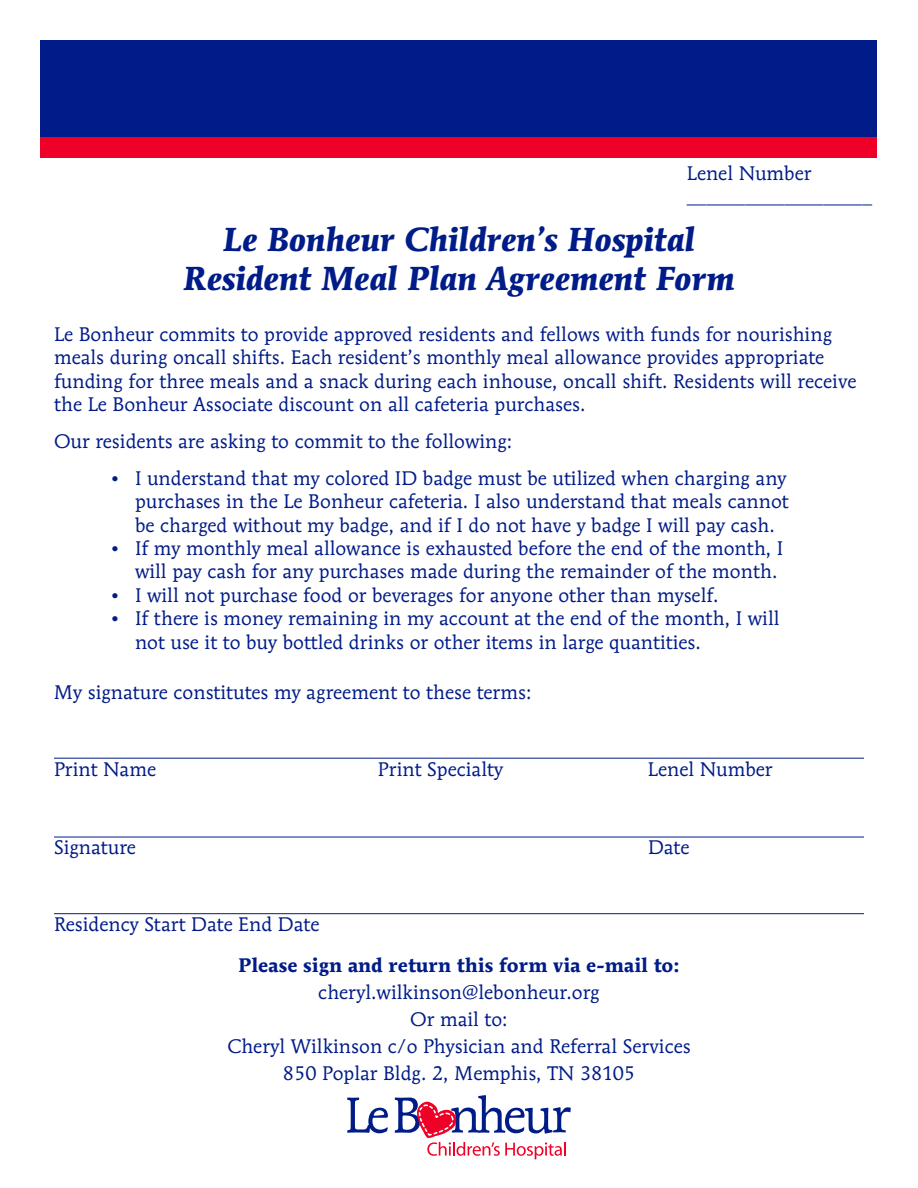
<style>
.page{position:relative;width:918px;height:1188px;background:#fff}
.page>*{position:absolute;margin:0;border:0;box-sizing:border-box;transform-origin:0 0}
.t1{font:italic 700 33px "Mendoza Roman";color:#001c88}
.t2{font:19.5px/23.4px "Mendoza Roman";color:#001c88}
.t3{font:700 19.5px "Mendoza Roman";color:#001c88}
</style>
<div class="page">
<div style="left:40px;top:134px;width:838px;height:24px;background:#ef0027"></div>
<svg style="left:347px;top:1098px;width:41px;height:35px"></svg>
<svg style="left:395px;top:1095px;width:176px;height:64px"></svg>
<div style="left:40px;top:40px;width:838px;height:97px;background:#001c88"></div>
<hr style="left:54px;top:758px;width:810px;height:1px;background:#001c88">
<hr style="left:54px;top:837px;width:810px;height:1px;background:#001c88">
<hr style="left:54px;top:913px;width:810px;height:1px;background:#001c88">
<p class="t2" style="left:687px;top:161px;width:126px">Lenel Number</p>
<p class="t2" style="left:687px;top:184px;width:187px">___________________</p>
<p class="t1" style="left:223px;top:219px;width:474px">Le Bonheur Children’s Hospital</p>
<p class="t1" style="left:183px;top:259px;width:553px">Resident Meal Plan Agreement Form</p>
<p class="t2" style="left:54px;top:322px;width:804px">Le Bonheur commits to provide approved residents and fellows with funds for nourishing meals during oncall shifts. Each resident’s monthly meal allowance provides appropriate funding for three meals and a snack during each inhouse, oncall shift. Residents will receive the Le Bonheur Associate discount on all cafeteria purchases.</p>
<p class="t2" style="left:54px;top:429px;width:460px">Our residents are asking to commit to the following:</p>
<p class="t2" style="left:135px;top:466px;width:655px;text-align:justify;text-indent:-26px">• I understand that my colored ID badge must be utilized when charging any purchases in the Le Bonheur cafeteria. I also understand that meals cannot be charged without my badge, and if I do not have y badge I will pay cash.</p>
<p class="t2" style="left:135px;top:536px;width:650px;text-indent:-26px">• If my monthly meal allowance is exhausted before the end of the month, I will pay cash for any purchases made during the remainder of the month.</p>
<p class="t2" style="left:110px;top:583px;width:611px">• I will not purchase food or beverages for anyone other than myself.</p>
<p class="t2" style="left:135px;top:607px;width:646px;text-indent:-26px">• If there is money remaining in my account at the end of the month, I will not use it to buy bottled drinks or other items in large quantities.</p>
<p class="t2" style="left:54px;top:680px;width:479px">My signature constitutes my agreement to these terms:</p>
<p class="t2" style="left:54px;top:758px;width:104px">Print Name</p>
<p class="t2" style="left:378px;top:758px;width:127px">Print Specialty</p>
<p class="t2" style="left:648px;top:758px;width:126px">Lenel Number</p>
<p class="t2" style="left:54px;top:835px;width:83px">Signature</p>
<p class="t2" style="left:648px;top:835px;width:43px">Date</p>
<p class="t2" style="left:54px;top:913px;width:267px">Residency Start Date End Date</p>
<p class="t3" style="left:238px;top:953px;width:443px">Please sign and return this form via e-mail to:</p>
<p class="t2" style="left:318px;top:980px;width:283px">cheryl.wilkinson@lebonheur.org</p>
<p class="t2" style="left:410px;top:1007px;width:99px">Or mail to:</p>
<p class="t2" style="left:227px;top:1034px;width:465px">Cheryl Wilkinson c/o Physician and Referral Services</p>
<p class="t2" style="left:283px;top:1061px;width:354px">850 Poplar Bldg. 2, Memphis, TN 38105</p>
</div>
